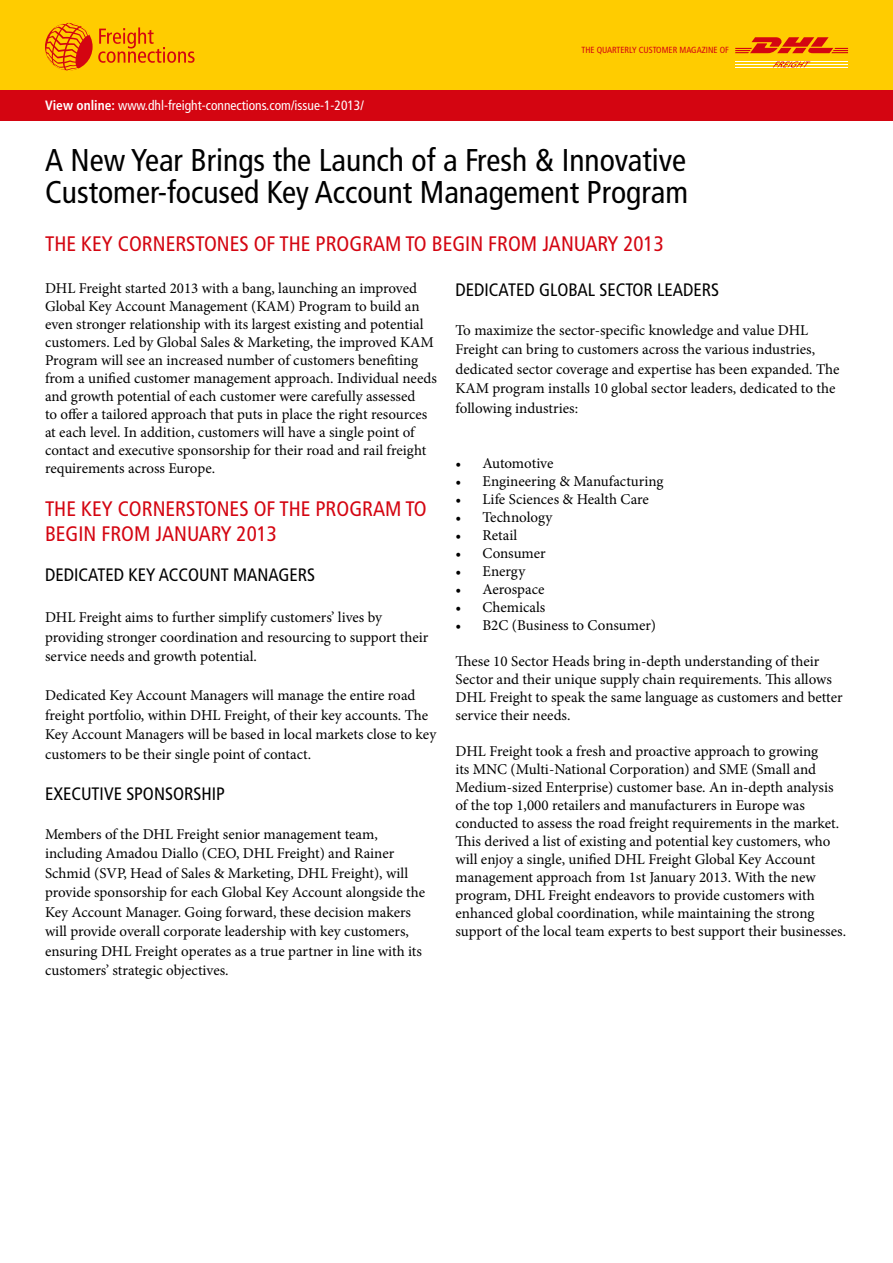
<style>
.page{position:relative;width:893px;height:1263px;background:#fff}
.page>*{position:absolute;margin:0;border:0;box-sizing:border-box;transform-origin:0 0}
.t1{font:condensed 31.5px/31.5px "Frutiger LT Std";color:#000}
.t2{font:condensed 21px/25.2px "Frutiger LT Std";color:#d40511}
.t3{font:condensed 18px "Frutiger LT Std";color:#000}
.t4{font:15px/18px "Minion Pro";color:#000}
.t5{font:condensed 13.5px "Frutiger LT Std";color:#fff}
.t6{font:condensed 8.85px "Frutiger LT Std";color:#d40511}
.s1{font-weight:700}
</style>
<div class="page">
<div style="left:0;top:0;width:893px;height:90px;background:#fc0"></div>
<svg style="left:98px;top:27px;width:97px;height:36px"></svg>
<svg style="left:46px;top:23px;width:45px;height:48px"></svg>
<hr style="left:735px;top:62px;width:113px;height:1px;background:#fff">
<hr style="left:735px;top:64px;width:113px;height:1px;background:#fff">
<hr style="left:735px;top:67px;width:113px;height:1px;background:#fff">
<svg style="left:773px;top:61px;width:37px;height:6px"></svg>
<svg style="left:735px;top:37px;width:113px;height:16px"></svg>
<div style="left:0;top:90px;width:893px;height:30px;background:#d40511"></div>
<p class="t5" style="left:45px;top:97px;width:320px"><span class="s1">View online:</span> WWW.DHL-FREIGHT-CONNECTIONS.COM/ISSUE-1-2013/</p>
<p class="t6" style="left:581px;top:45px;width:149px">THE QUARTERLY CUSTOMER MAGAZINE OF</p>
<h1 class="t1" style="left:45px;top:145px;width:645px">A NEW YEAR BRINGS THE LAUNCH OF A FRESH &amp; INNOVATIVE<br>CUSTOMER-FOCUSED KEY ACCOUNT MANAGEMENT PROGRAM</h1>
<h2 class="t2" style="left:45px;top:232px;width:620px">THE KEY CORNERSTONES OF THE PROGRAM TO BEGIN FROM JANUARY 2013</h2>
<p class="t4" style="left:45px;top:279px;width:393px">DHL Freight started 2013 with a bang, launching an improved Global Key Account Management (KAM) Program to build an even stronger relationship with its largest existing and potential customers. Led by Global Sales &amp; Marketing, the improved KAM Program will see an increased number of customers benefiting from a unified customer management approach. Individual needs and growth potential of each customer were carefully assessed<br>to offer a tailored approach that puts in place the right resources at each level. In addition, customers will have a single point of contact and executive sponsorship for their road and rail freight requirements across Europe.</p>
<h2 class="t2" style="left:45px;top:496px;width:383px">THE KEY CORNERSTONES OF THE PROGRAM TO<br>BEGIN FROM JANUARY 2013</h2>
<p class="t3" style="left:45px;top:564px;width:272px">DEDICATED KEY ACCOUNT MANAGERS</p>
<p class="t4" style="left:45px;top:608px;width:385px;line-height:19.5px">DHL Freight aims to further simplify customers’ lives by providing stronger coordination and resourcing to support their service needs and growth potential.</p>
<p class="t4" style="left:45px;top:686px;width:393px;line-height:19.5px">Dedicated Key Account Managers will manage the entire road freight portfolio, within DHL Freight, of their key accounts. The Key Account Managers will be based in local markets close to key customers to be their single point of contact.</p>
<p class="t3" style="left:45px;top:783px;width:181px">EXECUTIVE SPONSORSHIP</p>
<p class="t4" style="left:45px;top:824px;width:382px;line-height:19.5px">Members of the DHL Freight senior management team, including Amadou Diallo (CEO, DHL Freight) and Rainer Schmid (SVP, Head of Sales &amp; Marketing, DHL Freight), will provide sponsorship for each Global Key Account alongside the Key Account Manager. Going forward, these decision makers will provide overall corporate leadership with key customers, ensuring DHL Freight operates as a true partner in line with its customers’ strategic objectives.</p>
<p class="t3" style="left:455px;top:279px;width:265px">DEDICATED GLOBAL SECTOR LEADERS</p>
<p class="t4" style="left:455px;top:320px;width:386px;line-height:19.5px">To maximize the sector-specific knowledge and value DHL Freight can bring to customers across the various industries, dedicated sector coverage and expertise has been expanded. The KAM program installs 10 global sector leaders, dedicated to the following industries:</p>
<p class="t4" style="left:455px;top:454px;width:99px">• Automotive</p>
<p class="t4" style="left:455px;top:472px;width:210px">• Engineering &amp; Manufacturing</p>
<p class="t4" style="left:455px;top:490px;width:195px">• Life Sciences &amp; Health Care</p>
<p class="t4" style="left:455px;top:508px;width:98px">• Technology</p>
<p class="t4" style="left:455px;top:526px;width:63px">• Retail</p>
<p class="t4" style="left:455px;top:544px;width:92px">• Consumer</p>
<p class="t4" style="left:455px;top:562px;width:71px">• Energy</p>
<p class="t4" style="left:455px;top:580px;width:91px">• Aerospace</p>
<p class="t4" style="left:455px;top:598px;width:91px">• Chemicals</p>
<p class="t4" style="left:455px;top:616px;width:202px">• B2C (Business to Consumer)</p>
<p class="t4" style="left:455px;top:652px;width:389px">These 10 Sector Heads bring in-depth understanding of their Sector and their unique supply chain requirements. This allows DHL Freight to speak the same language as customers and better service their needs.</p>
<p class="t4" style="left:455px;top:742px;width:392px">DHL Freight took a fresh and proactive approach to growing<br>its MNC (Multi-National Corporation) and SME (Small and Medium-sized Enterprise) customer base. An in-depth analysis of the top 1,000 retailers and manufacturers in Europe was conducted to assess the road freight requirements in the market.<br>This derived a list of existing and potential key customers, who will enjoy a single, unified DHL Freight Global Key Account management approach from 1st January 2013. With the new program, DHL Freight endeavors to provide customers with enhanced global coordination, while maintaining the strong support of the local team experts to best support their businesses.</p>
</div>
